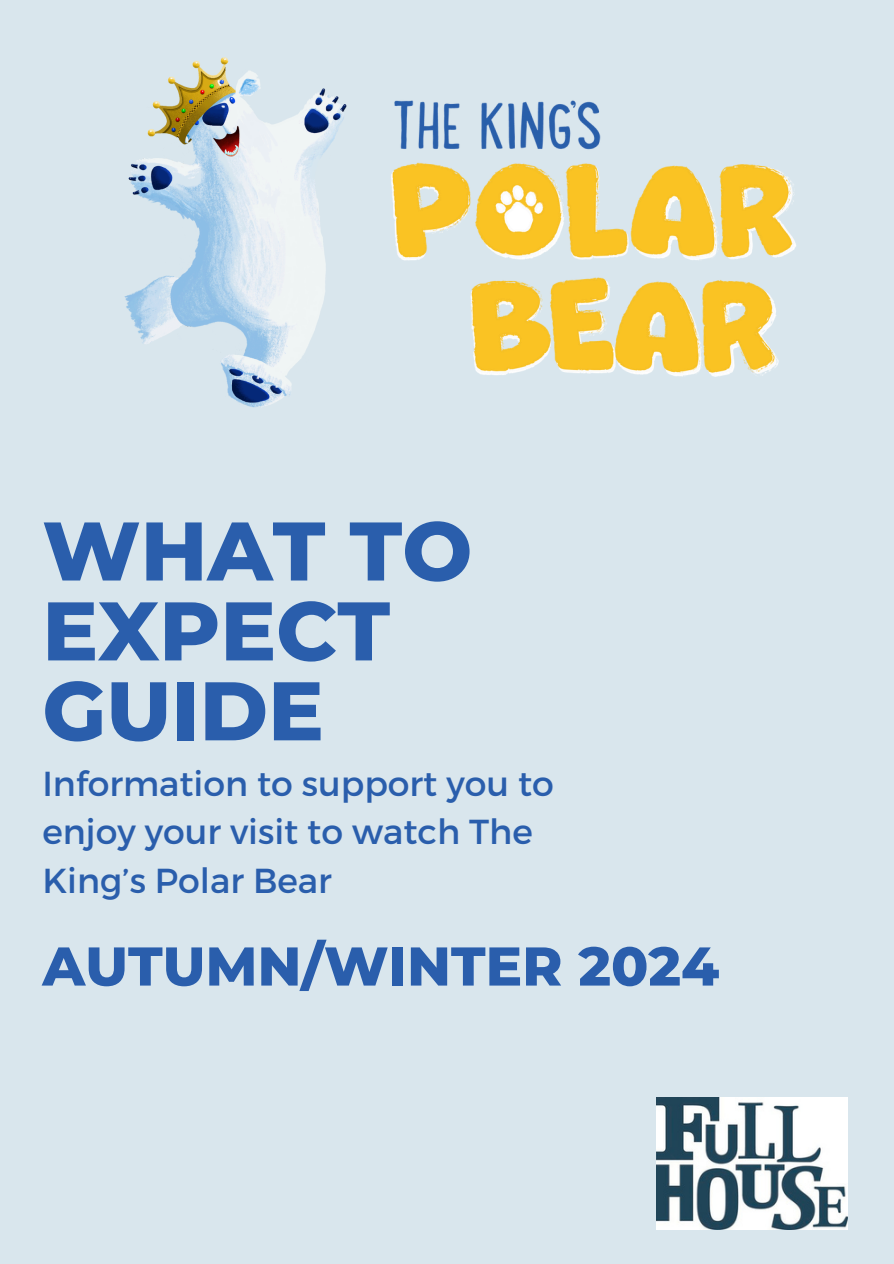
<style>
.page{position:relative;width:894px;height:1264px;background:#fff}
.page>*{position:absolute;margin:0;border:0;box-sizing:border-box;transform-origin:0 0}
.t1{font:800 82.95px/79.8px "Montserrat";color:#2a5eac}
.t2{font:800 54.45px "Montserrat";color:#2a5eac}
.t3{font:34.65px/48.3px "Montserrat";color:#2a5eac}
</style>
<div class="page">
<div style="left:0;top:0;width:893px;height:1263px;background:#d9e6ed"></div>
<img style="left:446px;top:100px;width:350px;height:277px">
<img style="left:124px;top:57px;width:322px;height:351px">
<img style="left:656px;top:1097px;width:191px;height:132px">
<p class="t1" style="left:42px;top:511px;width:431px">WHAT TO<br>EXPECT<br>GUIDE</p>
<p class="t3" style="left:42px;top:757px;width:513px">Information to support you to enjoy your visit to watch The<br>King’s Polar Bear</p>
<h2 class="t2" style="left:42px;top:932px;width:678px">AUTUMN/WINTER 2024</h2>
</div>
